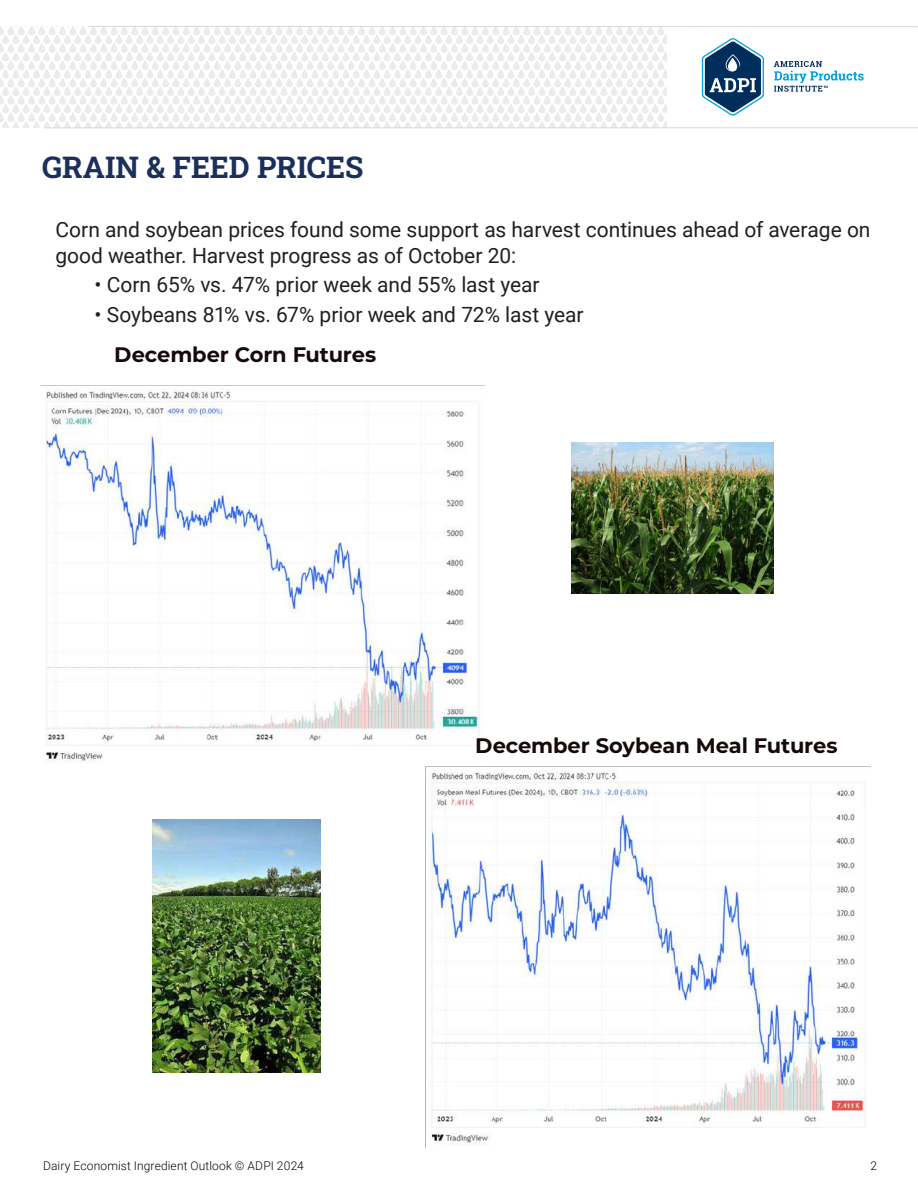
<style>
.page{position:relative;width:918px;height:1188px;background:#fff}
.page>*{position:absolute;margin:0;border:0;box-sizing:border-box;transform-origin:0 0}
.t1{font:700 30px "Roboto Slab";color:#1a2f5b}
.t2{font:21px/25.5px "Roboto";letter-spacing:-.005em;color:#231f20}
.t3{font:700 21px "Montserrat";letter-spacing:-.005em;color:#170909}
.t4{font:700 21px "Montserrat";letter-spacing:-.005em;color:#15090a}
.t5{font:300 12px "Roboto";letter-spacing:.01em;color:#040503}
</style>
<div class="page">
<img style="left:41px;top:385px;width:444px;height:377px">
<div style="left:0;top:26px;width:666px;height:102px;background:#f6f6f6"></div>
<svg style="left:702px;top:38px;width:62px;height:78px"></svg>
<svg style="left:774px;top:61px;width:90px;height:31px"></svg>
<hr style="left:89px;top:26px;width:829px;height:1px;background:#dcd8d7">
<hr style="left:44px;top:127px;width:874px;height:1px;background:#dcd8d7">
<img style="left:152px;top:820px;width:169px;height:252px">
<img style="left:572px;top:442px;width:202px;height:152px">
<img style="left:390px;top:760px;width:481px;height:387px">
<h1 class="t1" style="left:42px;top:146px;width:323px">GRAIN &amp; FEED PRICES</h1>
<p class="t2" style="left:56px;top:216px;width:817px">Corn and soybean prices found some support as harvest continues ahead of average on good weather. Harvest progress as of October 20:</p>
<p class="t2" style="left:95px;top:271px;width:447px">• Corn 65% vs. 47% prior week and 55% last year</p>
<p class="t2" style="left:95px;top:301px;width:490px">• Soybeans 81% vs. 67% prior week and 72% last year</p>
<p class="t4" style="left:114px;top:339px;width:263px">December Corn Futures</p>
<p class="t3" style="left:475px;top:730px;width:364px">December Soybean Meal Futures</p>
<p class="t5" style="left:43px;top:1157px;width:262px">Dairy Economist Ingredient Outlook © ADPI 2024</p>
<p class="t5" style="left:871px;top:1157px;width:8px">2</p>
</div>
